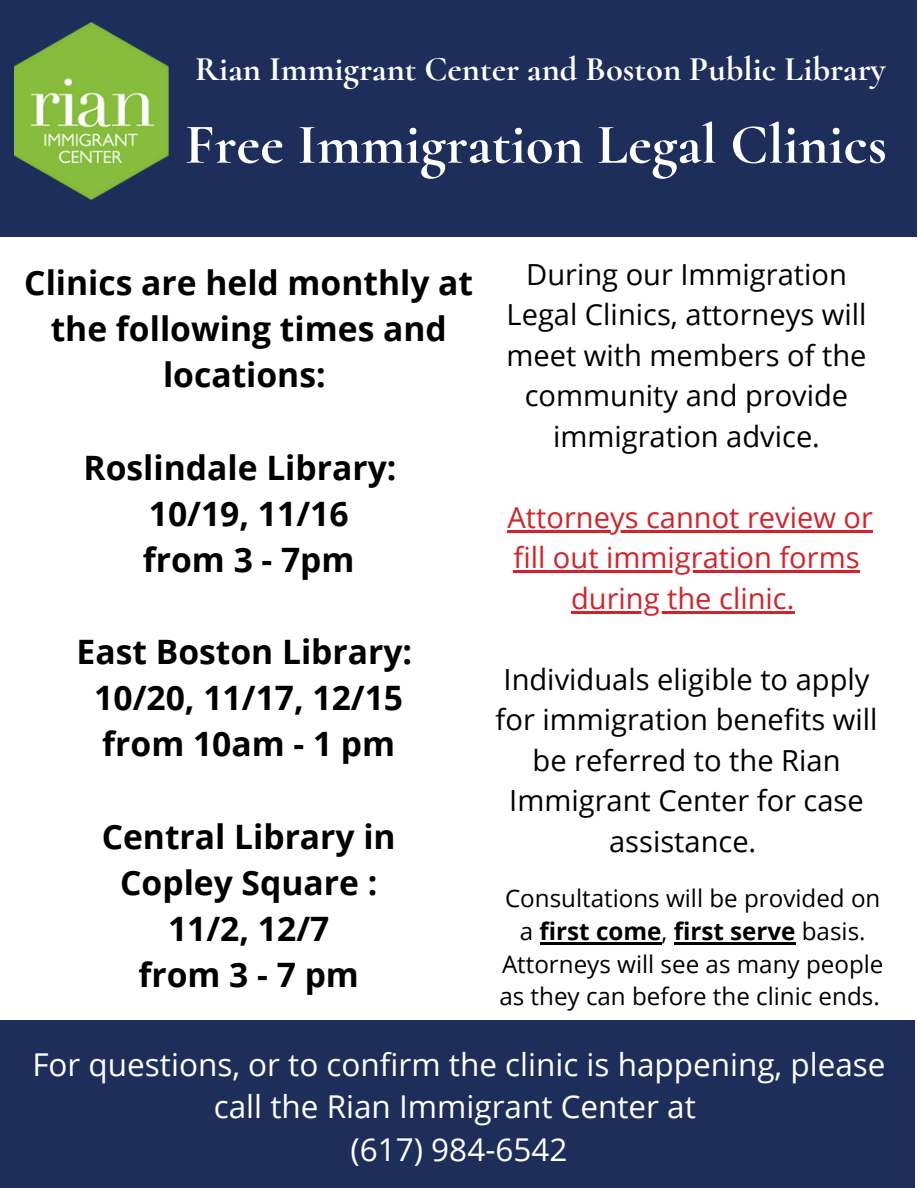
<style>
.page{position:relative;width:918px;height:1188px;background:#fff}
.page>*{position:absolute;margin:0;border:0;box-sizing:border-box;transform-origin:0 0}
.t1{font:700 57px "Cormorant";color:#fff}
.t2{font:700 34.5px "Cormorant";color:#fff}
.t3{font:700 33.6px/46.2px "Open Sans";color:#000;text-align:center}
.t4{font:31.5px/42.8px "Open Sans";color:#fff;text-align:center}
.t5{font:29.1px/40.5px "Open Sans";color:#000;text-align:center}
.t6{font:29.1px/40.5px "Open Sans";color:#d2232a;text-align:center}
.t7{font:24.15px/32.7px "Open Sans";color:#000;text-align:center}
.s1{font-weight:700}
</style>
<div class="page">
<div style="left:0;top:0;width:917px;height:236px;background:#1d2e5a"></div>
<div style="left:0;top:1020px;width:915px;height:168px;background:#1d2e5a"></div>
<img style="left:15px;top:22px;width:154px;height:178px">
<hr style="left:508px;top:530px;width:365px;height:2px;background:#d2232a">
<hr style="left:514px;top:571px;width:346px;height:2px;background:#d2232a">
<hr style="left:571px;top:611px;width:223px;height:2px;background:#d2232a">
<hr style="left:540px;top:942px;width:121px;height:3px;background:#000">
<hr style="left:674px;top:942px;width:121px;height:3px;background:#000">
<p class="t2" style="left:195px;top:48px;width:692px">Rian Immigrant Center and Boston Public Library</p>
<p class="t1" style="left:185px;top:110px;width:703px">Free Immigration Legal Clinics</p>
<p class="t3" style="left:24px;top:259px;width:450px">Clinics are held monthly at the following times and locations:</p>
<p class="t3" style="left:84px;top:443px;width:314px">Roslindale Library:</p>
<p class="t3" style="left:149px;top:490px;width:201px">10/19, 11/16</p>
<p class="t3" style="left:143px;top:536px;width:213px">from 3 - 7pm</p>
<p class="t3" style="left:77px;top:628px;width:337px">East Boston Library:</p>
<p class="t3" style="left:94px;top:674px;width:310px">10/20, 11/17, 12/15</p>
<p class="t3" style="left:102px;top:720px;width:294px">from 10am - 1 pm</p>
<p class="t3" style="left:102px;top:812px;width:296px">Central Library in</p>
<p class="t3" style="left:120px;top:859px;width:259px">Copley Square :</p>
<p class="t3" style="left:168px;top:905px;width:163px">11/2, 12/7</p>
<p class="t3" style="left:139px;top:951px;width:222px">from 3 - 7 pm</p>
<p class="t5" style="left:506px;top:253px;width:362px">During our Immigration<br>Legal Clinics, attorneys will meet with members of the community and provide immigration advice.</p>
<p class="t6" style="left:508px;top:496px;width:367px">Attorneys cannot review or fill out immigration forms during the clinic.</p>
<p class="t5" style="left:496px;top:658px;width:383px">Individuals eligible to apply for immigration benefits will be referred to the Rian<br>Immigrant Center for case assistance.</p>
<p class="t7" style="left:499px;top:882px;width:386px">Consultations will be provided on a <span class="s1">first come</span>, <span class="s1">first serve</span> basis.<br>Attorneys will see as many people as they can before the clinic ends.</p>
<p class="t4" style="left:32px;top:1042px;width:855px">For questions, or to confirm the clinic is happening, please call the Rian Immigrant Center at</p>
<p class="t4" style="left:351px;top:1128px;width:218px">(617) 984-6542</p>
</div>
